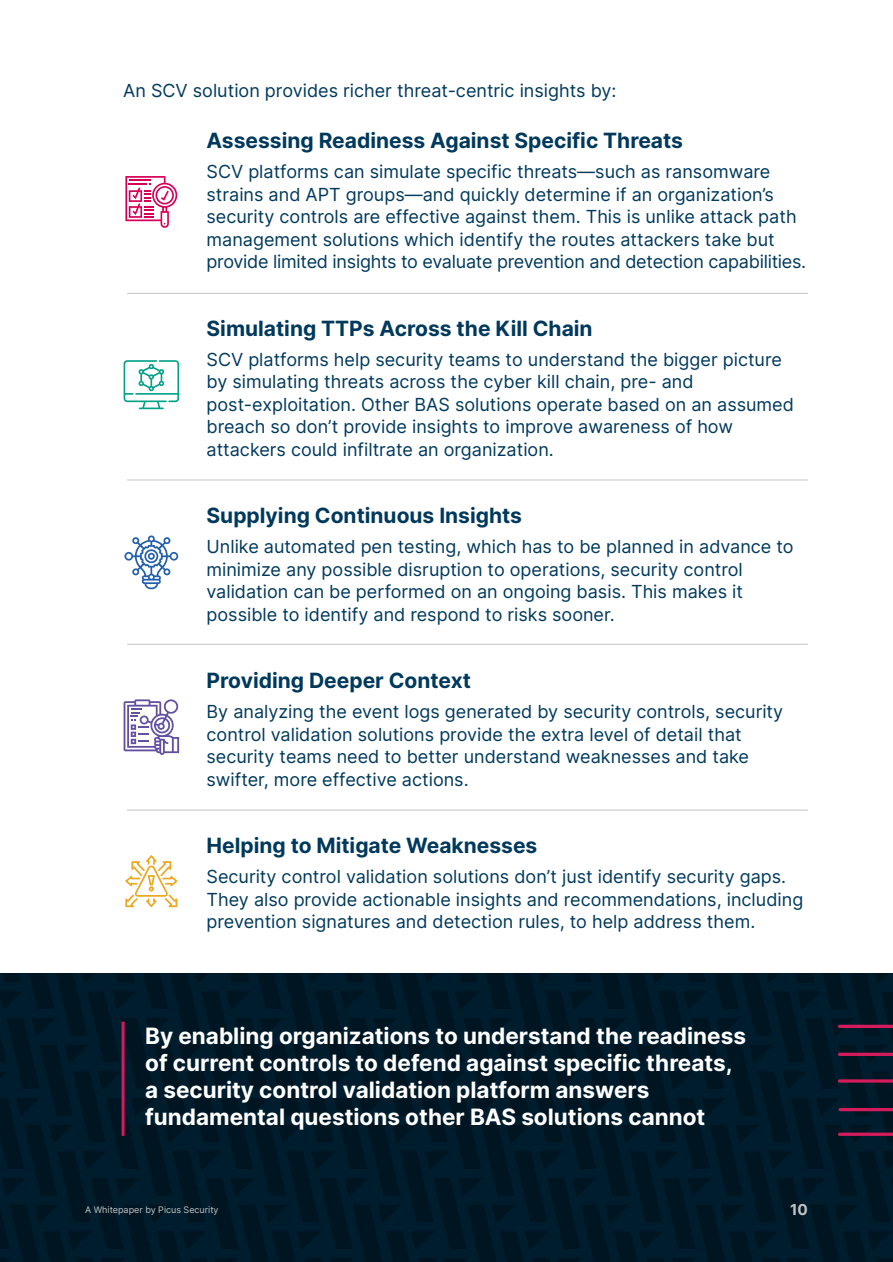
<style>
.page{position:relative;width:893px;height:1262px;background:#fff}
.page>*{position:absolute;margin:0;border:0;box-sizing:border-box;transform-origin:0 0}
.t1{font:700 22.5px/27px "Inter";color:#fff}
.t2{font:700 21px "Inter";color:#00395c}
.t3{font:18px/22.5px "Inter";color:#00395c}
.t4{font:700 15px "Inter";color:#c4c4c4}
.t5{font:9px "Inter";color:#c4c4c4}
</style>
<div class="page">
<svg style="left:0;top:973px;width:892px;height:289px;background:#001928"></svg>
<hr style="left:839px;top:1132px;width:53px;height:3px;background:#d51b5c">
<hr style="left:840px;top:1108px;width:52px;height:3px;background:#d51b5c">
<hr style="left:839px;top:1079px;width:53px;height:3px;background:#d51b5c">
<svg style="left:839px;top:1052px;width:53px;height:4px"></svg>
<svg style="left:839px;top:1024px;width:53px;height:4px"></svg>
<hr style="left:121px;top:1021px;width:3px;height:114px;background:#d51b5c">
<svg style="left:124px;top:699px;width:55px;height:56px"></svg>
<svg style="left:125px;top:176px;width:53px;height:52px"></svg>
<svg style="left:125px;top:855px;width:52px;height:52px"></svg>
<svg style="left:124px;top:535px;width:54px;height:54px"></svg>
<svg style="left:124px;top:360px;width:55px;height:49px"></svg>
<hr style="left:127px;top:293px;width:680px;height:1px;background:#c4c4c4">
<hr style="left:127px;top:479px;width:680px;height:1px;background:#c4c4c4">
<hr style="left:127px;top:644px;width:680px;height:1px;background:#c4c4c4">
<hr style="left:127px;top:809px;width:680px;height:1px;background:#c4c4c4">
<p class="t3" style="left:123px;top:79px;width:494px">An SCV solution provides richer threat-centric insights by:</p>
<p class="t2" style="left:206px;top:125px;width:478px">Assessing Readiness Against Specific Threats</p>
<p class="t3" style="left:206px;top:160px;width:601px">SCV platforms can simulate specific threats—such as ransomware strains and APT groups—and quickly determine if an organization’s security controls are effective against them. This is unlike attack path management solutions which identify the routes attackers take but provide limited insights to evaluate prevention and detection capabilities.</p>
<p class="t2" style="left:206px;top:313px;width:387px">Simulating TTPs Across the Kill Chain</p>
<p class="t3" style="left:206px;top:347px;width:589px">SCV platforms help security teams to understand the bigger picture by simulating threats across the cyber kill chain, pre- and post-exploitation. Other BAS solutions operate based on an assumed breach so don’t provide insights to improve awareness of how attackers could infiltrate an organization.</p>
<p class="t2" style="left:206px;top:500px;width:317px">Supplying Continuous Insights</p>
<p class="t3" style="left:206px;top:535px;width:588px">Unlike automated pen testing, which has to be planned in advance to minimize any possible disruption to operations, security control validation can be performed on an ongoing basis. This makes it possible to identify and respond to risks sooner.</p>
<p class="t2" style="left:206px;top:665px;width:266px">Providing Deeper Context</p>
<p class="t3" style="left:206px;top:700px;width:578px">By analyzing the event logs generated by security controls, security control validation solutions provide the extra level of detail that security teams need to better understand weaknesses and take swifter, more effective actions.</p>
<p class="t2" style="left:206px;top:830px;width:332px">Helping to Mitigate Weaknesses</p>
<p class="t3" style="left:206px;top:865px;width:598px">Security control validation solutions don’t just identify security gaps.<br>They also provide actionable insights and recommendations, including prevention signatures and detection rules, to help address them.</p>
<p class="t1" style="left:145px;top:1021px;width:602px">By enabling organizations to understand the readiness of current controls to defend against specific threats, a security control validation platform answers fundamental questions other BAS solutions cannot</p>
<p class="t5" style="left:85px;top:1203px;width:135px">A Whitepaper by Picus Security</p>
<p class="t4" style="left:790px;top:1198px;width:19px">10</p>
</div>
